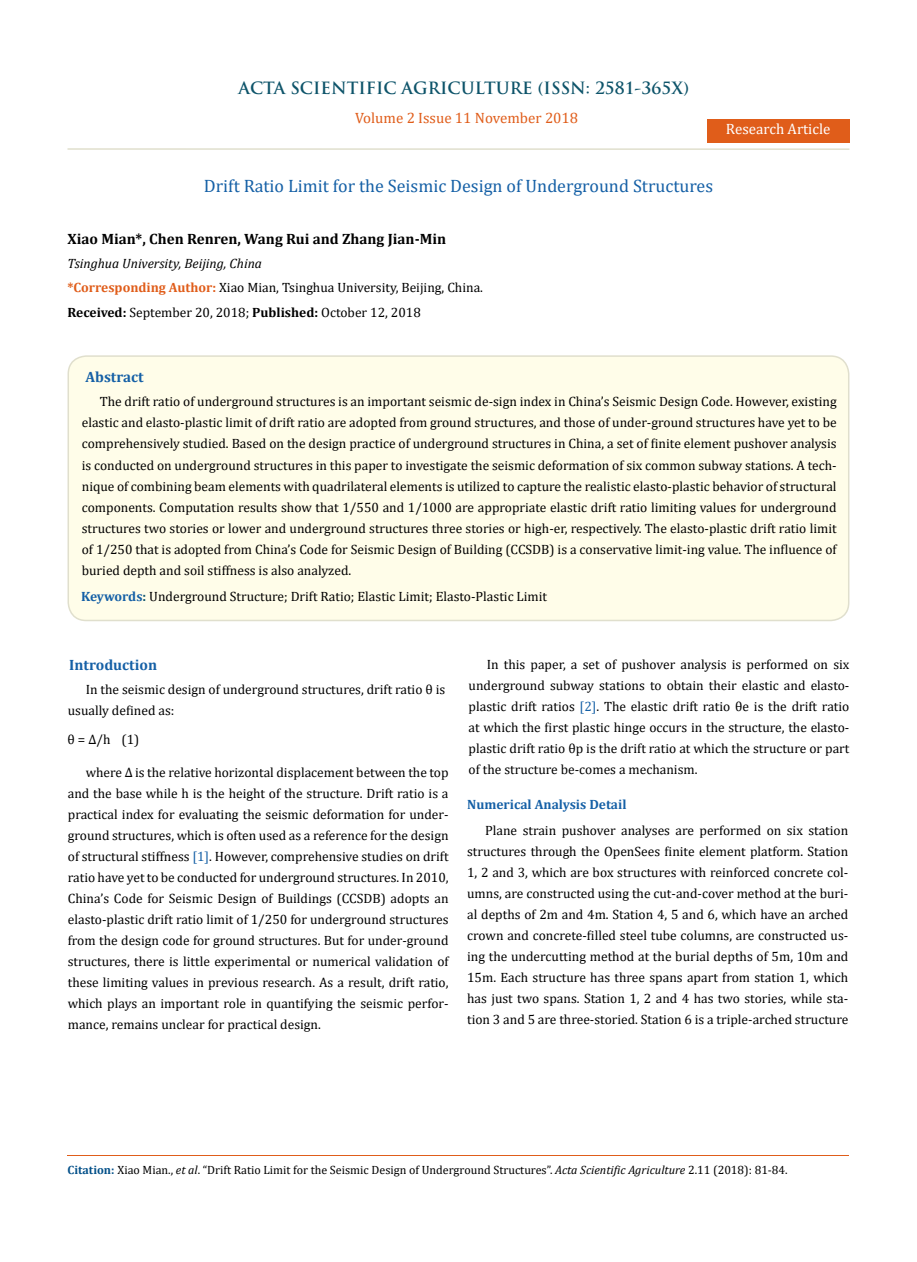
<style>
.page{position:relative;width:917px;height:1262px;background:#fff}
.page>*{position:absolute;margin:0;border:0;box-sizing:border-box;transform-origin:0 0}
.t1{font:18px "Cambria";color:#1560a6}
.t2{font:700 16.5px "Trajan Pro";color:#0e546a}
.t3{font:700 15px "Cambria";color:#000}
.t4{font:15px "Cambria";color:#e05d1a}
.t5{font:700 15px "Cambria";color:#1560a6}
.t6{font:15px "Cambria";color:#fff}
.t7{font:13.5px/21px "Cambria";color:#000;text-align:justify}
.t8{font:700 13.5px "Cambria";color:#1560a6}
.t9{font:12px "Cambria";color:#000}
.s1{font-style:italic}
.s2{font-weight:700;color:#e05d1a}
.s3{font-weight:700}
.s4{font-weight:700;color:#1560a6}
.s5{font-weight:700;color:#0e546a}
.s6{color:#1560a6}
.s7{font-weight:700;color:#035089}
</style>
<div class="page">
<div style="left:707px;top:119px;width:142px;height:23px;background:#e05d1a"></div>
<div style="left:68px;top:356px;width:780px;height:264px;background:#fffde9;border-radius:18px"></div>
<div style="left:67px;top:355px;width:782px;height:266px;border:2px solid #e0dfcd;border-radius:18px"></div>
<hr style="left:67px;top:1155px;width:782px;height:1px;background:#e05d1a">
<hr style="left:67px;top:148px;width:782px;height:2px;background:#e0dfcd">
<p class="t2" style="left:238px;top:77px;width:452px">ACTA SCIENTIFIC AGRICULTURE (ISSN: 2581-365X)</p>
<p class="t4" style="left:355px;top:109px;width:224px">Volume 2 Issue 11 November 2018</p>
<p class="t6" style="left:726px;top:120px;width:106px">Research Article</p>
<h1 class="t1" style="left:204px;top:175px;width:511px">Drift Ratio Limit for the Seismic Design of Underground Structures</h1>
<p class="t3" style="left:67px;top:228px;width:380px">Xiao Mian*, Chen Renren, Wang Rui and Zhang Jian-Min</p>
<p class="t7" style="left:67px;top:251px;width:417px;line-height:24.2px"><span class="s1">Tsinghua University, Beijing, China<br></span><span class="s2">*Corresponding Author:</span> Xiao Mian, Tsinghua University, Beijing, China.</p>
<p class="t7" style="left:67px;top:301px;width:355px"><span class="s3">Received:</span> September 20, 2018; <span class="s3">Published:</span> October 12, 2018</p>
<p class="t5" style="left:86px;top:366px;width:60px">Abstract</p>
<p class="t7" style="left:82px;top:391px;width:756px;text-indent:18px">The drift ratio of underground structures is an important seismic de-sign index in China’s Seismic Design Code. However, existing elastic and elasto-plastic limit of drift ratio are adopted from ground structures, and those of under-ground structures have yet to be comprehensively studied. Based on the design practice of underground structures in China, a set of finite element pushover analysis is conducted on underground structures in this paper to investigate the seismic deformation of six common subway stations. A tech&shy;nique of combining beam elements with quadrilateral elements is utilized to capture the realistic elasto-plastic behavior of structural components. Computation results show that 1/550 and 1/1000 are appropriate elastic drift ratio limiting values for underground structures two stories or lower and underground structures three stories or high-er, respectively. The elasto-plastic drift ratio limit of 1/250 that is adopted from China’s Code for Seismic Design of Building (CCSDB) is a conservative limit-ing value. The influence of buried depth and soil stiffness is also analyzed.</p>
<p class="t7" style="left:81px;top:585px;width:467px"><span class="s4">Keywords</span><span class="s5">:</span> Underground Structure; Drift Ratio; Elastic Limit; Elasto-Plastic Limit</p>
<p class="t5" style="left:69px;top:654px;width:89px">Introduction</p>
<p class="t7" style="left:68px;top:679px;width:379px;text-indent:18px">In the seismic design of underground structures, drift ratio θ is usually defined as:</p>
<p class="t7" style="left:67px;top:729px;width:73px">θ = Δ/h (1)</p>
<p class="t7" style="left:68px;top:761px;width:382px;text-indent:18px">where Δ is the relative horizontal displacement between the top and the base while h is the height of the structure. Drift ratio is a practical index for evaluating the seismic deformation for under&shy;ground structures, which is often used as a reference for the design of structural stiffness <span class="s6">[1]</span>. However, comprehensive studies on drift ratio have yet to be conducted for underground structures. In 2010, China’s Code for Seismic Design of Buildings (CCSDB) adopts an elasto-plastic drift ratio limit of 1/250 for underground structures from the design code for ground structures. But for under-ground structures, there is little experimental or numerical validation of these limiting values in previous research. As a result, drift ratio, which plays an important role in quantifying the seismic perfor&shy;mance, remains unclear for practical design.</p>
<p class="t7" style="left:468px;top:653px;width:382px;text-indent:18px">In this paper, a set of pushover analysis is performed on six underground subway stations to obtain their elastic and elasto&shy;plastic drift ratios <span class="s6">[2]</span>. The elastic drift ratio θe is the drift ratio at which the first plastic hinge occurs in the structure, the elasto&shy;plastic drift ratio θp is the drift ratio at which the structure or part of the structure be-comes a mechanism.</p>
<p class="t8" style="left:467px;top:795px;width:161px">Numerical Analysis Detail</p>
<p class="t7" style="left:467px;top:819px;width:383px;text-indent:18px">Plane strain pushover analyses are performed on six station structures through the OpenSees finite element platform. Station 1, 2 and 3, which are box structures with reinforced concrete col&shy;umns, are constructed using the cut-and-cover method at the buri&shy;al depths of 2m and 4m. Station 4, 5 and 6, which have an arched crown and concrete-filled steel tube columns, are constructed us&shy;ing the undercutting method at the burial depths of 5m, 10m and 15m. Each structure has three spans apart from station 1, which has just two spans. Station 1, 2 and 4 has two stories, while sta&shy;tion 3 and 5 are three-storied. Station 6 is a triple-arched structure</p>
<p class="t9" style="left:67px;top:1163px;width:721px"><span class="s7">Citation:</span> Xiao Mian., <span class="s1">et al</span>. “Drift Ratio Limit for the Seismic Design of Underground Structures”. <span class="s1">Acta Scientific Agriculture</span> 2.11 (2018): 81-84.</p>
</div>
